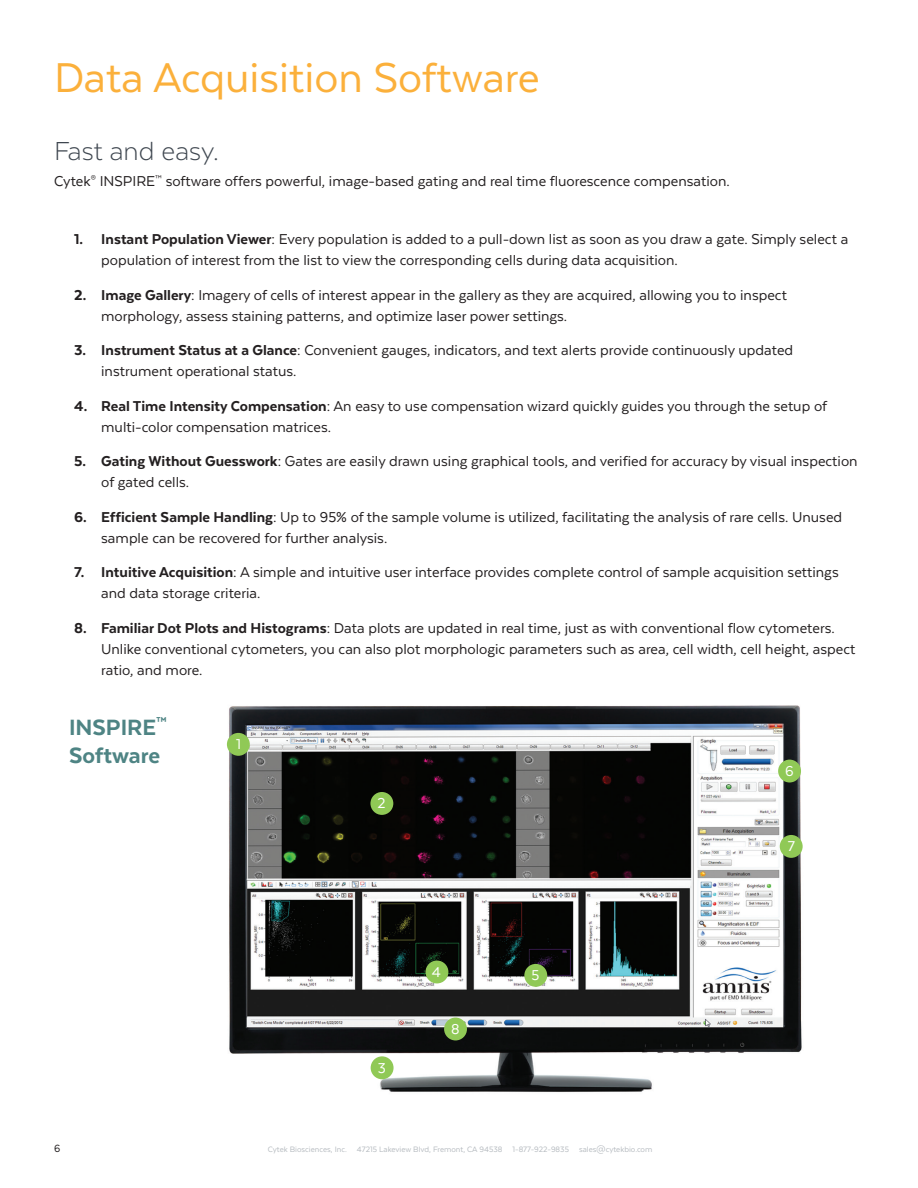
<style>
.page{position:relative;width:918px;height:1188px;background:#fff}
.page>*{position:absolute;margin:0;border:0;box-sizing:border-box;transform-origin:0 0}
.CYTEK_ORANGE_HEADER{font:48px "Texta";color:#fbb03b}
.CYTEK_GRAY_SUBTITLE{font:300 30px "Texta";color:#3f4750}
.CYTEK_PARAGRAPH_STYLE{font:800 25.5px/28.5px "Texta";color:#4e8484}
.CYTEK_PARAGRAPH_STYLE-2{font:16.5px/21px "Texta";color:#231f20}
.CYTEK_ORANGE_HEADER-2{font:16.5px "Texta";color:#fff}
.t1{font:12px "Texta";color:#231f20}
.t2{font:9px "Texta";color:#b6bbc0}
.s1{font-weight:800}
</style>
<div class="page">
<img style="left:226px;top:705px;width:576px;height:387px">
<div style="left:426px;top:961px;width:22px;height:22px;background:#90c956;border-radius:50%"></div>
<div style="left:444px;top:1018px;width:23px;height:22px;background:#90c956;border-radius:50%"></div>
<div style="left:371px;top:1056px;width:23px;height:23px;background:#90c956;border-radius:50%"></div>
<div style="left:524px;top:964px;width:23px;height:23px;background:#90c956;border-radius:50%"></div>
<div style="left:370px;top:792px;width:23px;height:23px;background:#90c956;border-radius:50%"></div>
<div style="left:227px;top:733px;width:23px;height:23px;background:#90c956;border-radius:50%"></div>
<div style="left:778px;top:760px;width:23px;height:22px;background:#90c956;border-radius:50%"></div>
<div style="left:780px;top:835px;width:23px;height:23px;background:#90c956;border-radius:50%"></div>
<p class="CYTEK_ORANGE_HEADER" style="left:54px;top:53px;width:487px">Data Acquisition Software</p>
<p class="CYTEK_GRAY_SUBTITLE" style="left:54px;top:136px;width:167px">Fast and easy.</p>
<p class="CYTEK_PARAGRAPH_STYLE-2" style="left:54px;top:171px;width:677px">Cytek<sup>®</sup> INSPIRE<sup>™</sup> software offers powerful, image-based gating and real time fluorescence compensation.</p>
<p class="CYTEK_PARAGRAPH_STYLE-2" style="left:101px;top:228px;width:749px;text-indent:-27px"><span class="s1">1. Instant Population Viewer</span>: Every population is added to a pull-down list as soon as you draw a gate. Simply select a population of interest from the list to view the corresponding cells during data acquisition.</p>
<p class="CYTEK_PARAGRAPH_STYLE-2" style="left:101px;top:284px;width:687px;text-indent:-27px"><span class="s1">2. Image Gallery</span>: Imagery of cells of interest appear in the gallery as they are acquired, allowing you to inspect morphology, assess staining patterns, and optimize laser power settings.</p>
<p class="CYTEK_PARAGRAPH_STYLE-2" style="left:101px;top:339px;width:694px;text-indent:-27px"><span class="s1">3. Instrument Status at a Glance</span>: Convenient gauges, indicators, and text alerts provide continuously updated instrument operational status.</p>
<p class="CYTEK_PARAGRAPH_STYLE-2" style="left:101px;top:395px;width:727px;text-indent:-27px"><span class="s1">4. Real Time Intensity Compensation</span>: An easy to use compensation wizard quickly guides you through the setup of multi-color compensation matrices.</p>
<p class="CYTEK_PARAGRAPH_STYLE-2" style="left:101px;top:450px;width:758px;text-indent:-27px"><span class="s1">5. Gating Without Guesswork</span>: Gates are easily drawn using graphical tools, and verified for accuracy by visual inspection of gated cells.</p>
<p class="CYTEK_PARAGRAPH_STYLE-2" style="left:101px;top:506px;width:742px;text-indent:-27px"><span class="s1">6. Efficient Sample Handling</span>: Up to 95% of the sample volume is utilized, facilitating the analysis of rare cells. Unused sample can be recovered for further analysis.</p>
<p class="CYTEK_PARAGRAPH_STYLE-2" style="left:101px;top:561px;width:739px;text-indent:-27px"><span class="s1">7. Intuitive Acquisition</span>: A simple and intuitive user interface provides complete control of sample acquisition settings and data storage criteria.</p>
<p class="CYTEK_PARAGRAPH_STYLE-2" style="left:101px;top:617px;width:756px;text-indent:-27px"><span class="s1">8. Familiar Dot Plots and Histograms</span>: Data plots are updated in real time, just as with conventional flow cytometers.<br>Unlike conventional cytometers, you can also plot morphologic parameters such as area, cell width, cell height, aspect ratio, and more.</p>
<p class="CYTEK_PARAGRAPH_STYLE" style="left:69px;top:713px;width:100px">INSPIRE<sup>™<br></sup>Software</p>
<p class="CYTEK_ORANGE_HEADER-2" style="left:236px;top:736px;width:6px">1</p>
<p class="CYTEK_ORANGE_HEADER-2" style="left:377px;top:795px;width:10px">2</p>
<p class="CYTEK_ORANGE_HEADER-2" style="left:378px;top:1059px;width:10px">3</p>
<p class="CYTEK_ORANGE_HEADER-2" style="left:432px;top:963px;width:11px">4</p>
<p class="CYTEK_ORANGE_HEADER-2" style="left:451px;top:1020px;width:10px">8</p>
<p class="CYTEK_ORANGE_HEADER-2" style="left:531px;top:967px;width:9px">5</p>
<p class="t1" style="left:54px;top:1142px;width:8px">6</p>
<p class="t2" style="left:268px;top:1145px;width:386px">Cytek Biosciences, Inc. 47215 Lakeview Blvd, Fremont, CA 94538 1-877-922-9835 sales@cytekbio.com</p>
<p class="CYTEK_ORANGE_HEADER-2" style="left:785px;top:763px;width:10px">6</p>
<p class="CYTEK_ORANGE_HEADER-2" style="left:788px;top:838px;width:9px">7</p>
</div>
